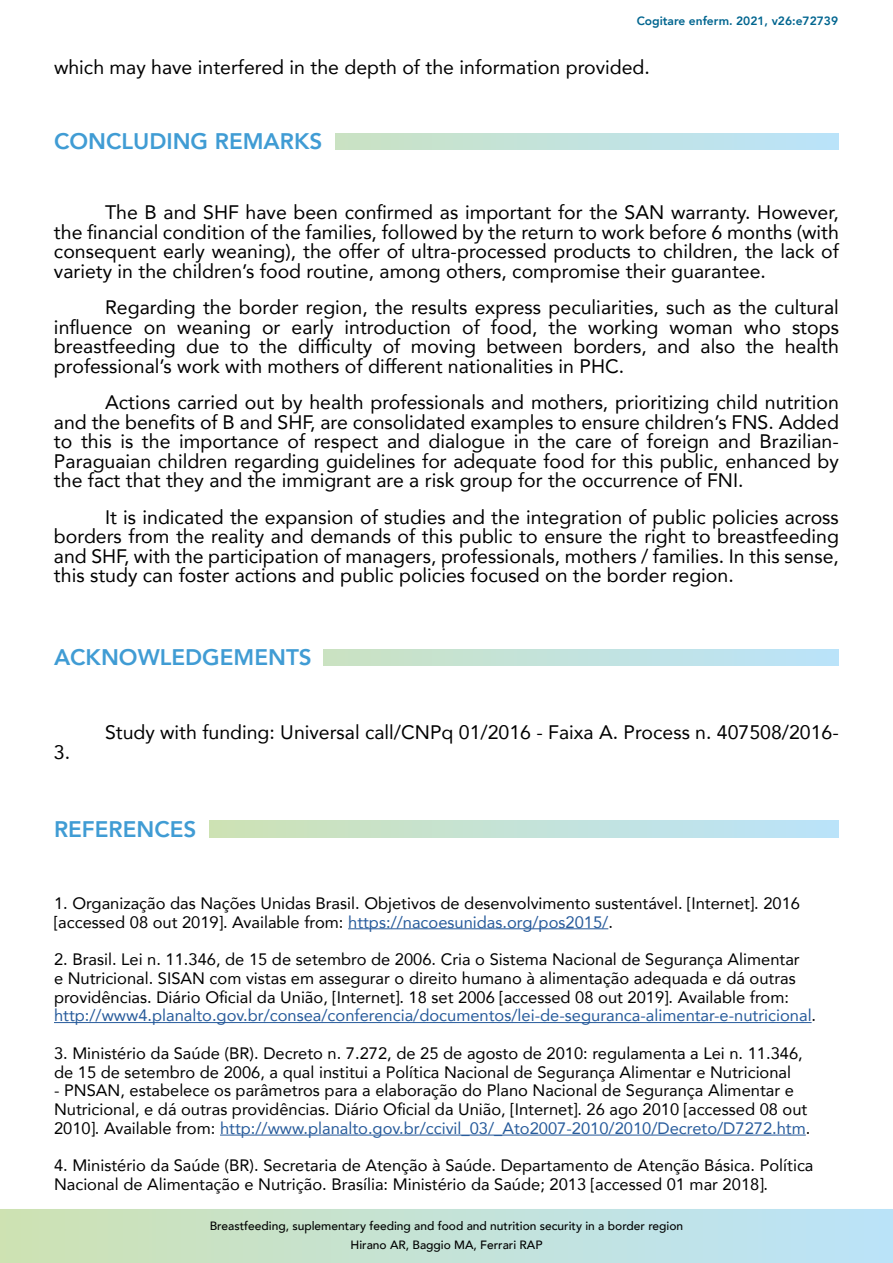
<style>
.page{position:relative;width:893px;height:1263px;background:#fff}
.page>*{position:absolute;margin:0;border:0;box-sizing:border-box;transform-origin:0 0}
.t1{font:800 22.5px "Avenir";color:#409cd4}
.t2{font:19.5px/19.5px "Avenir";color:#000;text-align:justify}
.t3{font:16.5px/18.8px "Avenir";color:#000}
.t4{font:500 12px/18.6px "Avenir";color:#000;text-align:center}
.t5{font:800 12px "Avenir";color:#00658f}
.s1{color:#275b9b}
</style>
<div class="page">
<svg style="left:0;top:1209px;width:893px;height:54px;background:#c4e2d6"></svg>
<div style="left:336px;top:133px;width:503px;height:17px;background:linear-gradient(to right,#cae2c3,#bae3fb)"></div>
<div style="left:323px;top:649px;width:516px;height:16px;background:linear-gradient(to right,#cae2c2,#bae3fa)"></div>
<div style="left:210px;top:821px;width:629px;height:16px;background:linear-gradient(to right,#cee2b4,#bae3fb)"></div>
<hr style="left:348px;top:928px;width:260px;height:1px;background:#275b9b">
<hr style="left:54px;top:1022px;width:758px;height:1px;background:#275b9b">
<hr style="left:220px;top:1135px;width:586px;height:1px;background:#275b9b">
<p class="t5" style="left:637px;top:12px;width:203px">Cogitare enferm. 2021, v26:e72739</p>
<p class="t2" style="left:54px;top:56px;width:597px">which may have interfered in the depth of the information provided.</p>
<p class="t1" style="left:54px;top:124px;width:270px">CONCLUDING REMARKS</p>
<p class="t2" style="left:54px;top:202px;width:786px;text-indent:51px">The B and SHF have been confirmed as important for the SAN warranty. However, the financial condition of the families, followed by the return to work before 6 months (with consequent early weaning), the offer of ultra-processed products to children, the lack of variety in the children’s food routine, among others, compromise their guarantee.</p>
<p class="t2" style="left:54px;top:297px;width:786px;text-indent:51px">Regarding the border region, the results express peculiarities, such as the cultural influence on weaning or early introduction of food, the working woman who stops breastfeeding due to the difficulty of moving between borders, and also the health professional’s work with mothers of different nationalities in PHC.</p>
<p class="t2" style="left:54px;top:392px;width:786px;text-indent:51px">Actions carried out by health professionals and mothers, prioritizing child nutrition and the benefits of B and SHF, are consolidated examples to ensure children’s FNS. Added to this is the importance of respect and dialogue in the care of foreign and Brazilian-Paraguaian children regarding guidelines for adequate food for this public, enhanced by the fact that they and the immigrant are a risk group for the occurrence of FNI.</p>
<p class="t2" style="left:54px;top:507px;width:786px;text-indent:51px">It is indicated the expansion of studies and the integration of public policies across borders from the reality and demands of this public to ensure the right to breastfeeding and SHF, with the participation of managers, professionals, mothers / families. In this sense, this study can foster actions and public policies focused on the border region.</p>
<p class="t1" style="left:54px;top:640px;width:259px">ACKNOWLEDGEMENTS</p>
<p class="t2" style="left:54px;top:742px;width:18px">3.</p>
<p class="t2" style="left:105px;top:722px;width:735px">Study with funding: Universal call/CNPq 01/2016 - Faixa A. Process n. 407508/2016-</p>
<p class="t1" style="left:54px;top:812px;width:144px">REFERENCES</p>
<p class="t3" style="left:54px;top:893px;width:747px">1. Organização das Nações Unidas Brasil. Objetivos de desenvolvimento sustentável. [Internet]. 2016 [accessed 08 out 2019]. Available from: <span class="s1">https://nacoesunidas.org/pos2015/</span>.</p>
<p class="t3" style="left:54px;top:949px;width:764px">2. Brasil. Lei n. 11.346, de 15 de setembro de 2006. Cria o Sistema Nacional de Segurança Alimentar<br>e Nutricional. SISAN com vistas em assegurar o direito humano à alimentação adequada e dá outras providências. Diário Oficial da União, [Internet]. 18 set 2006 [accessed 08 out 2019]. Available from: <span class="s1">http://www4.planalto.gov.br/consea/conferencia/documentos/lei-de-seguranca-alimentar-e-nutricional</span>.</p>
<p class="t3" style="left:54px;top:1043px;width:750px">3. Ministério da Saúde (BR). Decreto n. 7.272, de 25 de agosto de 2010: regulamenta a Lei n. 11.346, de 15 de setembro de 2006, a qual institui a Política Nacional de Segurança Alimentar e Nutricional</p>
<p class="t3" style="left:54px;top:1081px;width:758px">- PNSAN, estabelece os parâmetros para a elaboração do Plano Nacional de Segurança Alimentar e<br>Nutricional, e dá outras providências. Diário Oficial da União, [Internet]. 26 ago 2010 [accessed 08 out<br>2010]. Available from: <span class="s1">http://www.planalto.gov.br/ccivil_03/_Ato2007-2010/2010/Decreto/D7272.htm</span>.</p>
<p class="t3" style="left:54px;top:1156px;width:761px">4. Ministério da Saúde (BR). Secretaria de Atenção à Saúde. Departamento de Atenção Básica. Política<br>Nacional de Alimentação e Nutrição. Brasília: Ministério da Saúde; 2013 [accessed 01 mar 2018].</p>
<p class="t4" style="left:210px;top:1216px;width:475px">Breastfeeding, suplementary feeding and food and nutrition security in a border region<br>Hirano AR, Baggio MA, Ferrari RAP</p>
</div>
